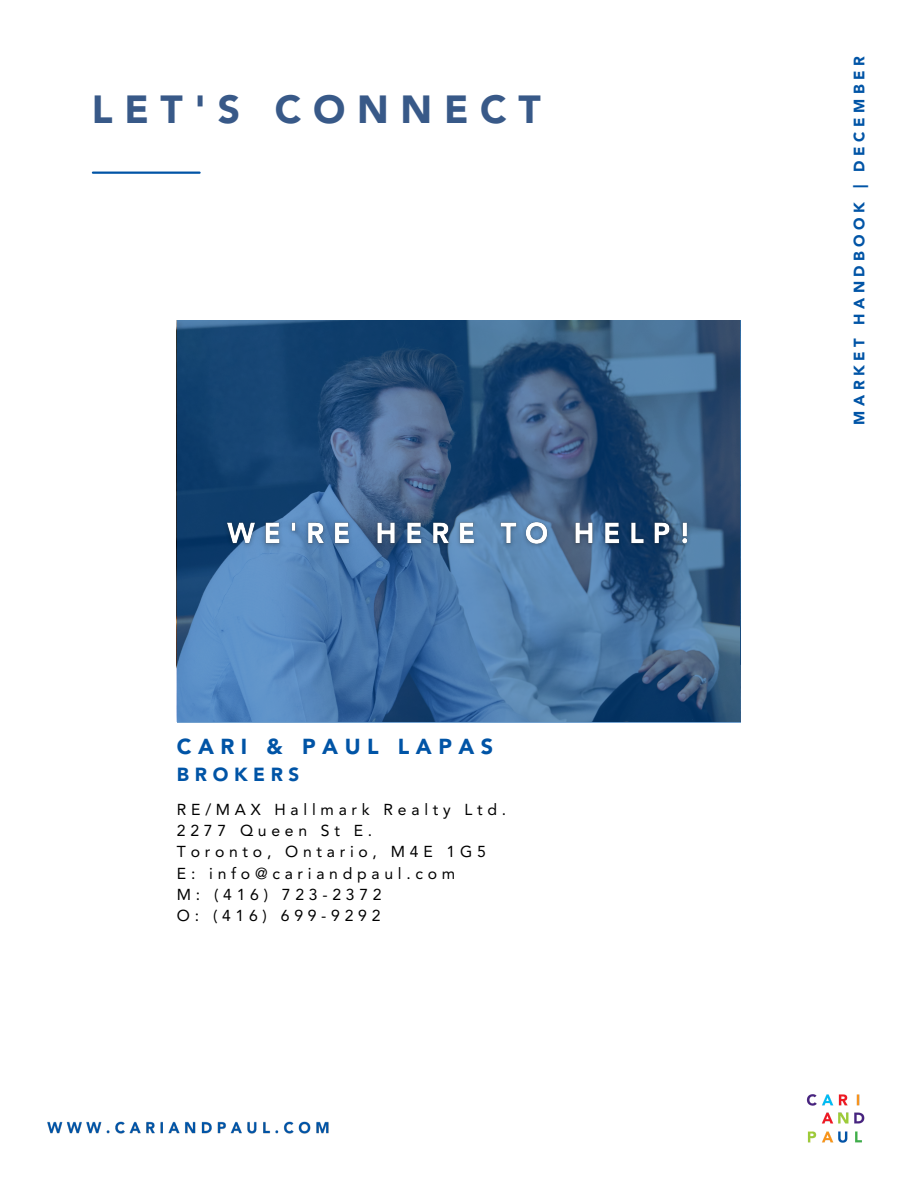
<style>
.page{position:relative;width:918px;height:1188px;background:#fff}
.page>*{position:absolute;margin:0;border:0;box-sizing:border-box;transform-origin:0 0}
.t1{font:900 38.85px "Avenir LT Std";letter-spacing:.3em;color:#385988}
.t2{font:900 21.6px "Avenir LT Std";letter-spacing:.3em;color:#0054a6}
.t3{font:900 18.9px "Avenir LT Std";letter-spacing:.3em;color:#0054a6}
.t4{font:15.75px "Avenir LT Std";letter-spacing:.3em;color:#000}
.t5{font:900 15px "Avenir LT Std";letter-spacing:.3em;color:#0054a6}
</style>
<div class="page">
<hr style="left:93px;top:172px;width:107px;height:2px;background:#0054a6">
<svg style="left:177px;top:320px;width:564px;height:402px"></svg>
<img style="left:806px;top:1094px;width:59px;height:49px">
<img style="left:47px;top:1121px;width:282px;height:13px">
<img style="left:218px;top:515px;width:482px;height:37px">
<p class="t1" style="left:92px;top:94px;width:451px">LET'S CONNECT</p>
<h3 class="t2" style="left:177px;top:738px;width:318px">CARI &amp; PAUL LAPAS</h3>
<p class="t3" style="left:177px;top:767px;width:124px">BROKERS</p>
<h4 class="t4" style="left:177px;top:803px;width:331px">RE/MAX Hallmark Realty Ltd.</h4>
<p class="t4" style="left:177px;top:824px;width:197px">2277 Queen St E.</p>
<p class="t4" style="left:177px;top:845px;width:310px">Toronto, Ontario, M4E 1G5</p>
<p class="t4" style="left:177px;top:867px;width:280px">E: info@cariandpaul.com</p>
<p class="t4" style="left:177px;top:888px;width:206px">M: (416) 723-2372</p>
<p class="t4" style="left:177px;top:909px;width:205px">O: (416) 699-9292</p>
<h5 class="t5" style="left:853px;top:425px;width:370px;rotate:-90deg">MARKET HANDBOOK | DECEMBER</h5>
</div>
